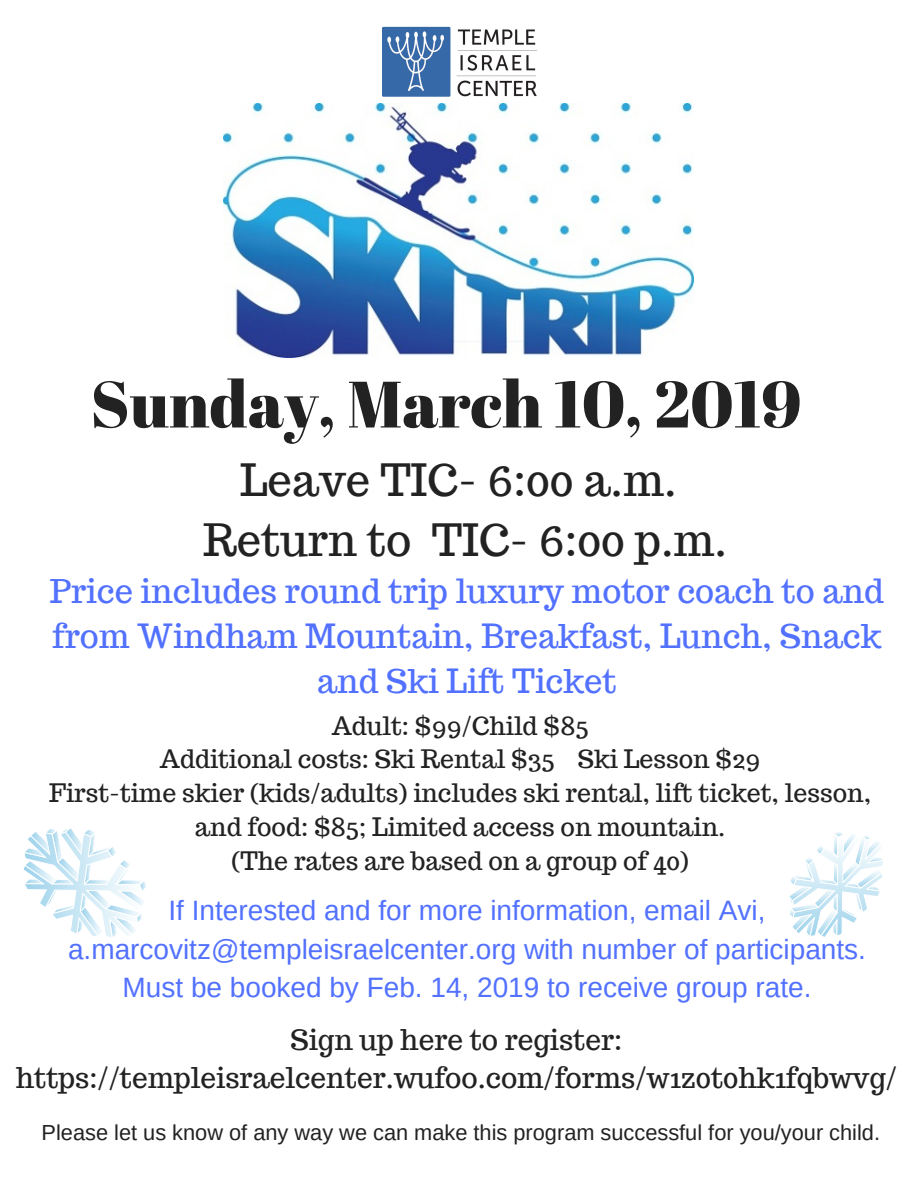
<style>
.page{position:relative;width:918px;height:1188px;background:#fff}
.page>*{position:absolute;margin:0;border:0;box-sizing:border-box;transform-origin:0 0}
.t1{font:65.4px "Abril Fatface";color:#222}
.t2{font:43.65px/59.7px "Trocchi";color:#222;text-align:center}
.t3{font:32.7px/45px "Trocchi";color:#5271ff;text-align:center}
.t4{font:28.05px/38.2px "Arimo";color:#5271ff;text-align:center}
.t5{font:28.05px/38.2px "Trocchi";color:#222;text-align:center}
.t6{font:24.9px/33.8px "Trocchi";color:#222;text-align:center}
.t7{font:21.75px "Arimo";color:#222}
</style>
<div class="page">
<img style="left:382px;top:26px;width:155px;height:78px">
<img style="left:224px;top:104px;width:469px;height:254px">
<svg style="left:789px;top:832px;width:94px;height:105px"></svg>
<svg style="left:23px;top:828px;width:123px;height:109px"></svg>
<h1 class="t1" style="left:90px;top:358px;width:713px">Sunday, March 10, 2019</h1>
<h2 class="t2" style="left:203px;top:450px;width:525px">Leave TIC- 6:00 a.m.<br>Return to TIC- 6:00 p.m.</h2>
<h3 class="t3" style="left:50px;top:568px;width:836px">Price includes round trip luxury motor coach to and from Windham Mountain, Breakfast, Lunch, Snack and Ski Lift Ticket</h3>
<p class="t6" style="left:49px;top:709px;width:824px">Adult: $99/Child $85<br>Additional costs: Ski Rental $35 Ski Lesson $29<br>First-time skier (kids/adults) includes ski rental, lift ticket, lesson, and food: $85; Limited access on mountain.<br>(The rates are based on a group of 40)</p>
<p class="t4" style="left:68px;top:891px;width:799px">If Interested and for more information, email Avi, a.marcovitz@templeisraelcenter.org with number of participants.<br>Must be booked by Feb. 14, 2019 to receive group rate.</p>
<p class="t5" style="left:16px;top:1020px;width:883px">Sign up here to register: https://templeisraelcenter.wufoo.com/forms/w1z0t0hk1fqbwvg/</p>
<p class="t7" style="left:42px;top:1120px;width:840px">Please let us know of any way we can make this program successful for you/your child.</p>
</div>
